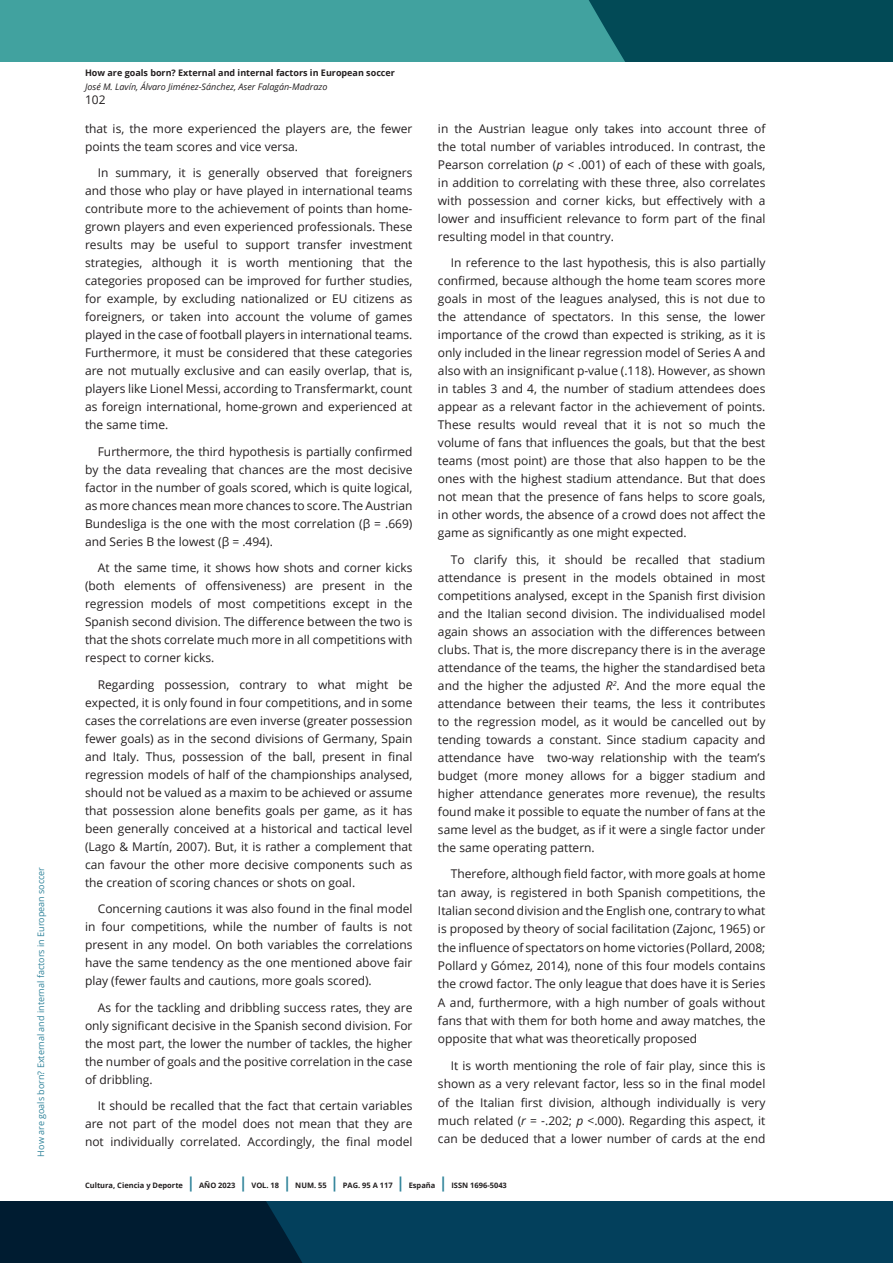
<style>
.page{position:relative;width:893px;height:1263px;background:#fff}
.page>*{position:absolute;margin:0;border:0;box-sizing:border-box;transform-origin:0 0}
.Cuerpo_de_texto_P{font:12px/18px "Open Sans";color:#231f20;text-align:justify}
.t1{font:9px "Open Sans";color:#31849b}
.t2{font:700 9px "Open Sans";color:#231f20}
.t3{font:italic 9px "Open Sans";color:#231f20}
.t4{font:700 7.5px "Open Sans";color:#231f20}
.s1{font-style:italic}
.s2{font-size:15px;color:#31849b}
</style>
<div class="page">
<svg style="left:0;top:1201px;width:893px;height:62px;background:#02344e"></svg>
<div style="left:0;top:0;width:893px;height:62px;background:#41a29f"></div>
<div style="left:589px;top:0;width:304px;height:62px;background:#024a56"></div>
<p class="t1" style="left:35px;top:1156px;width:291px;rotate:-90deg">How are goals born? External and internal factors in European soccer</p>
<p class="t2" style="left:85px;top:67px;width:311px">How are goals born? External and internal factors in European soccer</p>
<p class="t3" style="left:85px;top:81px;width:244px">José M. Lavín, Álvaro Jiménez-Sánchez, Aser Falagán-Madrazo</p>
<p class="Cuerpo_de_texto_P" style="left:85px;top:90px;width:22px">102</p>
<p class="Cuerpo_de_texto_P" style="left:85px;top:119px;width:329px">that is, the more experienced the players are, the fewer points the team scores and vice versa.</p>
<p class="Cuerpo_de_texto_P" style="left:85px;top:163px;width:329px;text-indent:13px">In summary, it is generally observed that foreigners and those who play or have played in international teams contribute more to the achievement of points than home&shy;grown players and even experienced professionals. These results may be useful to support transfer investment strategies, although it is worth mentioning that the categories proposed can be improved for further studies, for example, by excluding nationalized or EU citizens as foreigners, or taken into account the volume of games played in the case of football players in international teams.<br>Furthermore, it must be considered that these categories are not mutually exclusive and can easily overlap, that is, players like Lionel Messi, according to Transfermarkt, count as foreign international, home-grown and experienced at the same time.</p>
<p class="Cuerpo_de_texto_P" style="left:85px;top:442px;width:329px;text-indent:13px">Furthermore, the third hypothesis is partially confirmed by the data revealing that chances are the most decisive factor in the number of goals scored, which is quite logical, as more chances mean more chances to score. The Austrian Bundesliga is the one with the most correlation (β = .669) and Series B the lowest (β = .494).</p>
<p class="Cuerpo_de_texto_P" style="left:85px;top:558px;width:329px;text-indent:13px">At the same time, it shows how shots and corner kicks (both elements of offensiveness) are present in the regression models of most competitions except in the Spanish second division. The difference between the two is that the shots correlate much more in all competitions with respect to corner kicks.</p>
<p class="Cuerpo_de_texto_P" style="left:85px;top:675px;width:329px;text-indent:13px">Regarding possession, contrary to what might be expected, it is only found in four competitions, and in some cases the correlations are even inverse (greater possession fewer goals) as in the second divisions of Germany, Spain and Italy. Thus, possession of the ball, present in final regression models of half of the championships analysed, should not be valued as a maxim to be achieved or assume that possession alone benefits goals per game, as it has been generally conceived at a historical and tactical level (Lago &amp; Martín, 2007). But, it is rather a complement that can favour the other more decisive components such as the creation of scoring chances or shots on goal.</p>
<p class="Cuerpo_de_texto_P" style="left:85px;top:899px;width:329px;text-indent:13px">Concerning cautions it was also found in the final model in four competitions, while the number of faults is not present in any model. On both variables the correlations have the same tendency as the one mentioned above fair play (fewer faults and cautions, more goals scored).</p>
<p class="Cuerpo_de_texto_P" style="left:85px;top:998px;width:329px;text-indent:13px">As for the tackling and dribbling success rates, they are only significant decisive in the Spanish second division. For the most part, the lower the number of tackles, the higher the number of goals and the positive correlation in the case of dribbling.</p>
<p class="Cuerpo_de_texto_P" style="left:85px;top:1096px;width:329px;text-indent:13px">It should be recalled that the fact that certain variables are not part of the model does not mean that they are not individually correlated. Accordingly, the final model</p>
<p class="Cuerpo_de_texto_P" style="left:438px;top:119px;width:329px">in the Austrian league only takes into account three of the total number of variables introduced. In contrast, the Pearson correlation (<span class="s1">p</span> &lt; .001) of each of these with goals, in addition to correlating with these three, also correlates with possession and corner kicks, but effectively with a lower and insufficient relevance to form part of the final resulting model in that country.</p>
<p class="Cuerpo_de_texto_P" style="left:438px;top:253px;width:329px;text-indent:13px">In reference to the last hypothesis, this is also partially confirmed, because although the home team scores more goals in most of the leagues analysed, this is not due to the attendance of spectators. In this sense, the lower importance of the crowd than expected is striking, as it is only included in the linear regression model of Series A and also with an insignificant p-value (.118). However, as shown in tables 3 and 4, the number of stadium attendees does appear as a relevant factor in the achievement of points.<br>These results would reveal that it is not so much the volume of fans that influences the goals, but that the best teams (most point) are those that also happen to be the ones with the highest stadium attendance. But that does not mean that the presence of fans helps to score goals, in other words, the absence of a crowd does not affect the game as significantly as one might expected.</p>
<p class="Cuerpo_de_texto_P" style="left:438px;top:550px;width:329px;text-indent:13px">To clarify this, it should be recalled that stadium attendance is present in the models obtained in most competitions analysed, except in the Spanish first division and the Italian second division. The individualised model again shows an association with the differences between clubs. That is, the more discrepancy there is in the average attendance of the teams, the higher the standardised beta and the higher the adjusted <span class="s1">R</span><sup>2</sup>. And the more equal the attendance between their teams, the less it contributes to the regression model, as it would be cancelled out by tending towards a constant. Since stadium capacity and attendance have two-way relationship with the team’s budget (more money allows for a bigger stadium and higher attendance generates more revenue), the results found make it possible to equate the number of fans at the same level as the budget, as if it were a single factor under the same operating pattern.</p>
<p class="Cuerpo_de_texto_P" style="left:438px;top:864px;width:329px;text-indent:13px">Therefore, although field factor, with more goals at home tan away, is registered in both Spanish competitions, the Italian second division and the English one, contrary to what is proposed by theory of social facilitation (Zajonc, 1965) or the influence of spectators on home victories (Pollard, 2008; Pollard y Gómez, 2014), none of this four models contains the crowd factor. The only league that does have it is Series A and, furthermore, with a high number of goals without fans that with them for both home and away matches, the opposite that what was theoretically proposed</p>
<p class="Cuerpo_de_texto_P" style="left:438px;top:1056px;width:329px;text-indent:13px">It is worth mentioning the role of fair play, since this is shown as a very relevant factor, less so in the final model of the Italian first division, although individually is very much related (<span class="s1">r</span> = -.202; <span class="s1">p</span> &lt;.000). Regarding this aspect, it can be deduced that a lower number of cards at the end</p>
<p class="t4" style="left:85px;top:1180px;width:423px">Cultura, Ciencia y Deporte <span class="s2">|</span> AÑO 2023 <span class="s2">|</span> VOL. 18 <span class="s2">|</span> NUM. 55 <span class="s2">|</span> PAG. 95 A 117 <span class="s2">|</span> España <span class="s2">|</span> ISSN 1696-5043</p>
</div>
